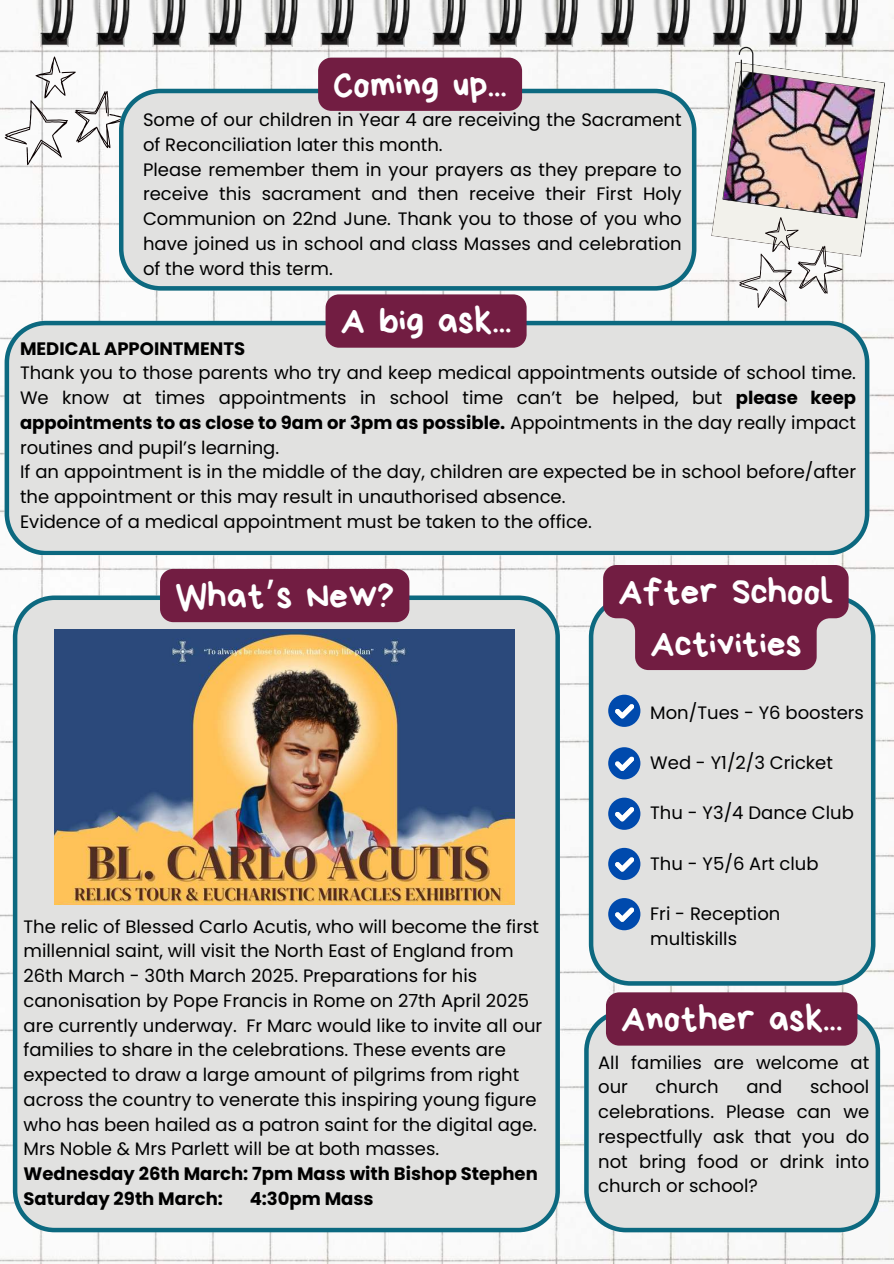
<style>
.page{position:relative;width:894px;height:1264px;background:#fff}
.page>*{position:absolute;margin:0;border:0;box-sizing:border-box;transform-origin:0 0}
.t1{font:37.5px/51.8px "Bryndan Write";color:#fff;text-align:center}
.t2{font:18px/24.8px "Poppins";color:#000}
.t3{font:700 18px/24.8px "Poppins";color:#000}
.s1{font-weight:700}
.s2{font-family:"Noto Sans Gurmukhi"}
</style>
<div class="page">
<img style="left:0;top:0;width:893px;height:1263px">
<img style="left:36px;top:0;width:821px;height:47px">
<svg style="left:5px;top:56px;width:123px;height:109px"></svg>
<div style="left:119px;top:89px;width:577px;height:201px;background:#e1e1e0"></div>
<div style="left:5px;top:321px;width:864px;height:234px;background:#e1e1e0"></div>
<div style="left:325px;top:294px;width:201px;height:54px;background:#721d42;border-radius:13px"></div>
<svg style="left:588px;top:595px;width:287px;height:390px;background:#d7dbdb"></svg>
<img style="left:711px;top:47px;width:174px;height:261px">
<div style="left:13px;top:595px;width:546px;height:637px;background:#e1e1e0"></div>
<svg style="left:608px;top:747px;width:32px;height:32px"></svg>
<svg style="left:608px;top:694px;width:32px;height:33px"></svg>
<svg style="left:608px;top:847px;width:32px;height:33px"></svg>
<svg style="left:608px;top:797px;width:32px;height:32px"></svg>
<img style="left:54px;top:629px;width:460px;height:275px">
<div style="left:318px;top:58px;width:204px;height:53px;background:#721d42;border-radius:13px"></div>
<div style="left:160px;top:569px;width:249px;height:53px;background:#721d42;border-radius:13px"></div>
<svg style="left:603px;top:565px;width:245px;height:105px;background:#803757"></svg>
<svg style="left:584px;top:1009px;width:295px;height:223px;background:#d6dadb"></svg>
<div style="left:605px;top:992px;width:252px;height:53px;background:#721d42;border-radius:13px"></div>
<svg style="left:608px;top:898px;width:32px;height:32px"></svg>
<h1 class="t1" style="left:333px;top:58px;width:175px">Coming up...</h1>
<p class="t2" style="left:143px;top:107px;width:540px">Some of our children in Year 4 are receiving the Sacrament of Reconciliation later this month.<br>Please remember them in your prayers as they prepare to receive this sacrament and then receive their First Holy Communion on 22nd June. Thank you to those of you who have joined us in school and class Masses and celebration of the word this term.</p>
<h1 class="t1" style="left:340px;top:295px;width:172px">A big ask...</h1>
<p class="t3" style="left:20px;top:336px;width:226px">MEDICAL APPOINTMENTS</p>
<p class="t2" style="left:20px;top:361px;width:837px">Thank you to those parents who try and keep medical appointments outside of school time.<br>We know at times appointments in school time can’t be helped, but <span class="s1">please keep appointments to as close to 9am or 3pm as possible.</span> Appointments in the day really impact routines and pupil’s learning.<br>If an appointment is in the middle of the day, children are expected be in school before/after the appointment or this may result in unauthorised absence.<br>Evidence of a medical appointment must be taken to the office.</p>
<h1 class="t1" style="left:175px;top:569px;width:221px">What<span class="s2">’</span>s New?</h1>
<p class="t2" style="left:23px;top:914px;width:520px">The relic of Blessed Carlo Acutis, who will become the first millennial saint, will visit the North East of England from 26th March - 30th March 2025. Preparations for his canonisation by Pope Francis in Rome on 27th April 2025 are currently underway. Fr Marc would like to invite all our families to share in the celebrations. These events are expected to draw a large amount of pilgrims from right across the country to venerate this inspiring young figure who has been hailed as a patron saint for the digital age.<br>Mrs Noble &amp; Mrs Parlett will be at both masses.</p>
<p class="t3" style="left:23px;top:1161px;width:515px">Wednesday 26th March: 7pm Mass with Bishop Stephen<br>Saturday 29th March:</p>
<p class="t3" style="left:249px;top:1186px;width:125px">4:30pm Mass</p>
<h1 class="t1" style="left:618px;top:565px;width:217px">After School<br>Activities</h1>
<p class="t2" style="left:650px;top:700px;width:215px">Mon/Tues - Y6 boosters</p>
<p class="t2" style="left:650px;top:750px;width:184px">Wed - Y1/2/3 Cricket</p>
<p class="t2" style="left:650px;top:800px;width:205px">Thu - Y3/4 Dance Club</p>
<p class="t2" style="left:650px;top:851px;width:170px">Thu - Y5/6 Art club</p>
<p class="t2" style="left:650px;top:901px;width:132px">Fri - Reception multiskills</p>
<h1 class="t1" style="left:620px;top:993px;width:223px">Another ask...</h1>
<p class="t2" style="left:598px;top:1049px;width:273px">All families are welcome at our</p>
<p class="t2" style="left:598px;top:1074px;width:273px;text-align:justify;text-indent:212px">school celebrations. Please can we respectfully ask that you do not bring food or drink into church or school?</p>
<p class="t2" style="left:655px;top:1074px;width:65px">church</p>
<p class="t2" style="left:746px;top:1074px;width:37px">and</p>
</div>
